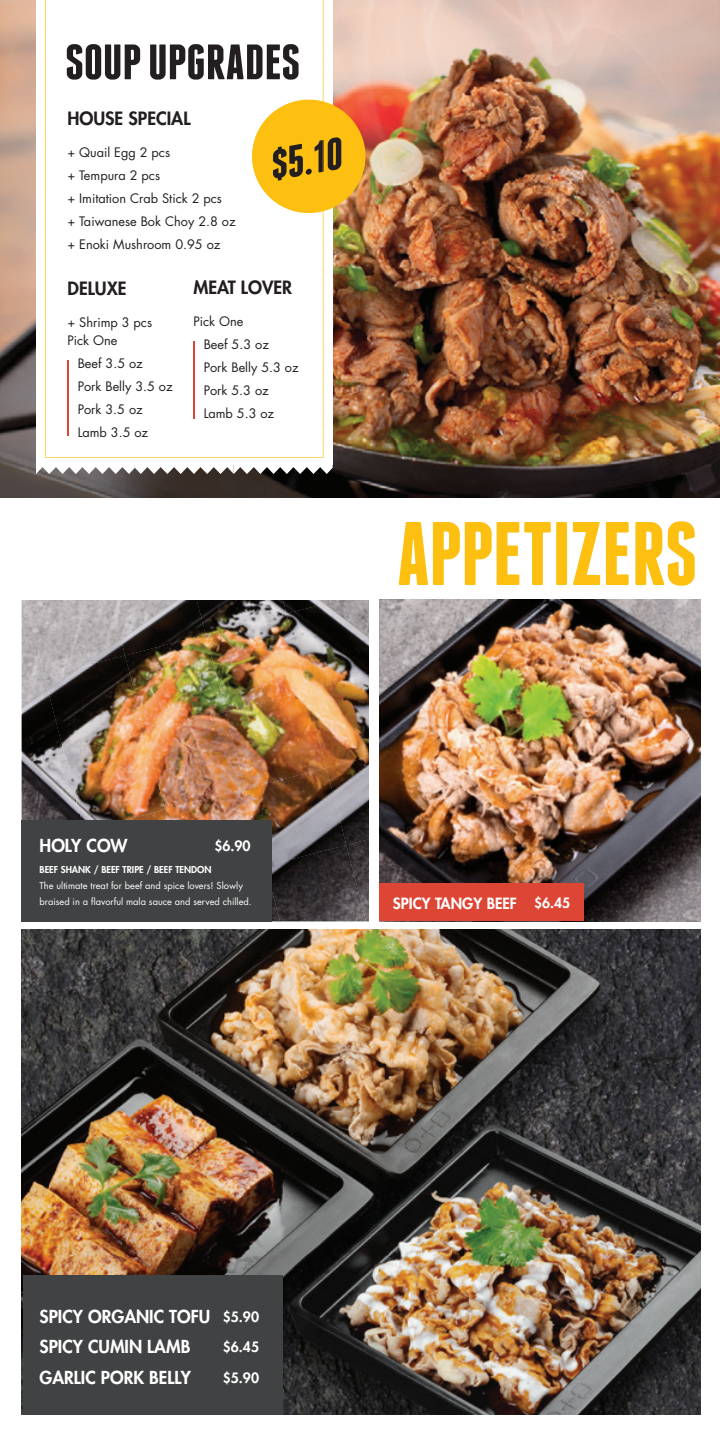
<style>
.page{position:relative;width:720px;height:1440px;background:#fff}
.page>*{position:absolute;margin:0;border:0;box-sizing:border-box;transform-origin:0 0}
.t1{font:700 90px "Franchise";letter-spacing:-.01em;color:#fdc011}
.t2{font:700 49.75px "Franchise";color:#231f20;scale:1.07 1}
.t3{font:italic 700 44.75px "Franchise";color:#231f20;scale:1.06 1}
.t4{font:800 17.75px "Futura Std";color:#231f20}
.t5{font:800 17.5px/30.2px "Futura Std";color:#fff}
.t6{font:800 15px "Futura Std";color:#fff}
.t7{font:800 14px/30.8px "Futura Std";color:#fff;text-align:justify}
.t8{font:12.75px/23px "Futura Std";color:#231f20}
.t9{font:9.25px/16.2px "Futura Std";color:#fff}
.t10{font:800 9.25px "Futura Std";color:#fff}
.s1{font-size:14px}
</style>
<div class="page">
<img style="left:0;top:0;width:720px;height:497px">
<div style="left:36px;top:0;width:296px;height:465px;background:#fff"></div>
<div style="left:252px;top:100px;width:113px;height:113px;background:#fdc011;border-radius:50%"></div>
<svg style="left:45px;top:0;width:278px;height:458px"></svg>
<svg style="left:36px;top:463px;width:297px;height:11px"></svg>
<img style="left:380px;top:600px;width:321px;height:321px">
<img style="left:22px;top:600px;width:2px;height:76px">
<img style="left:24px;top:600px;width:87px;height:76px">
<img style="left:111px;top:600px;width:86px;height:55px">
<img style="left:197px;top:600px;width:86px;height:34px">
<img style="left:283px;top:600px;width:3px;height:14px">
<img style="left:22px;top:676px;width:22px;height:77px">
<img style="left:44px;top:655px;width:81px;height:98px">
<img style="left:125px;top:634px;width:81px;height:98px">
<img style="left:206px;top:614px;width:80px;height:98px">
<img style="left:286px;top:600px;width:83px;height:91px">
<img style="left:22px;top:753px;width:42px;height:67px">
<img style="left:64px;top:732px;width:81px;height:88px">
<img style="left:145px;top:712px;width:81px;height:98px">
<img style="left:226px;top:691px;width:80px;height:98px">
<img style="left:306px;top:675px;width:63px;height:93px">
<img style="left:84px;top:810px;width:81px;height:10px">
<img style="left:165px;top:789px;width:80px;height:31px">
<img style="left:245px;top:768px;width:81px;height:77px">
<img style="left:326px;top:757px;width:43px;height:88px">
<img style="left:272px;top:845px;width:74px;height:76px">
<img style="left:346px;top:839px;width:23px;height:82px">
<div style="left:22px;top:820px;width:250px;height:101px;background:#414243"></div>
<img style="left:22px;top:929px;width:679px;height:486px">
<div style="left:23px;top:1276px;width:260px;height:139px;background:#414243"></div>
<div style="left:380px;top:884px;width:204px;height:37px;background:#dd4535"></div>
<h2 class="t2" style="left:65px;top:39px;width:221px">SOUP UPGRADES</h2>
<h3 class="t4" style="left:68px;top:107px;width:125px">HOUSE SPECIAL</h3>
<p class="t8" style="left:68px;top:141px;width:170px">+ Quail Egg 2 pcs<br>+ Tempura 2 pcs<br>+ Imitation Crab Stick 2 pcs<br>+ Taiwanese Bok Choy 2.8 oz + Enoki Mushroom 0.95 oz</p>
<h3 class="t3" style="left:266px;top:145px;width:70px;rotate:-10deg">$5.10</h3>
<h3 class="t4" style="left:68px;top:277px;width:61px">DELUXE</h3>
<p class="t8" style="left:68px;top:314px;width:86px;line-height:17.8px">+ Shrimp 3 pcs<br>Pick One</p>
<p class="t8" style="left:78px;top:352px;width:97px">Beef 3.5 oz<br>Pork Belly 3.5 oz<br>Pork 3.5 oz<br>Lamb 3.5 oz</p>
<h3 class="t4" style="left:194px;top:276px;width:100px">MEAT LOVER</h3>
<p class="t8" style="left:204px;top:310px;width:97px;text-indent:-10px">Pick One<br>Beef 5.3 oz<br>Pork Belly 5.3 oz<br>Pork 5.3 oz<br>Lamb 5.3 oz</p>
<h1 class="t1" style="left:397px;top:512px;width:302px">APPETIZERS</h1>
<h3 class="t5" style="left:40px;top:831px;width:90px">HOLY COW</h3>
<p class="t7" style="left:214px;top:830px;width:38px">$6.90</p>
<p class="t10" style="left:40px;top:864px;width:173px">BEEF SHANK / BEEF TRIPE / BEEF TENDON</p>
<p class="t9" style="left:40px;top:878px;width:214px">The ultimate treat for beef and spice lovers! Slowly braised in a avorful mala sauce and served chilled.</p>
<p class="t6" style="left:393px;top:894px;width:179px">SPICY TANGY BEEF <span class="s1">$6.45</span></p>
<h3 class="t5" style="left:40px;top:1302px;width:172px">SPICY ORGANIC TOFU<br>SPICY CUMIN LAMB<br>GARLIC PORK BELLY</h3>
<p class="t7" style="left:223px;top:1301px;width:38px">$5.90 $6.45 $5.90</p>
</div>
